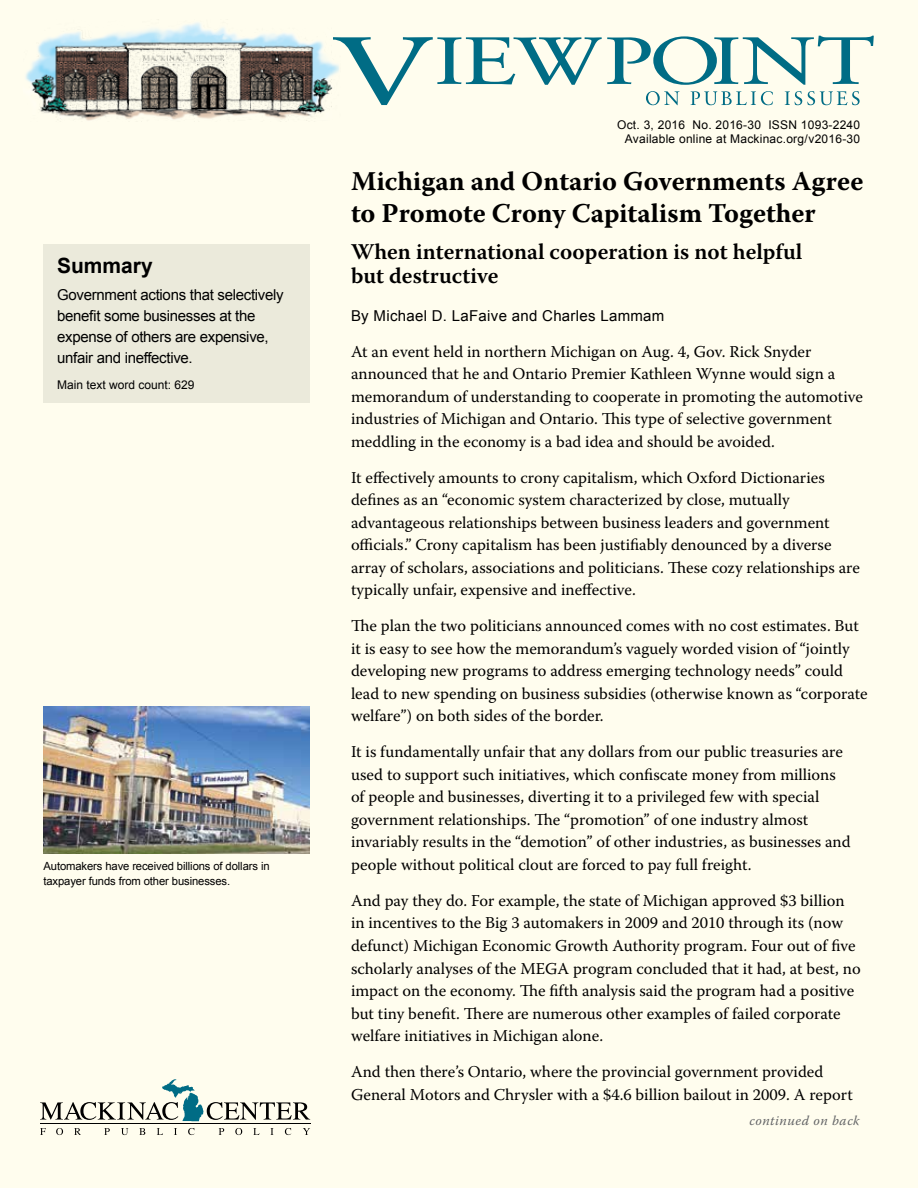
<style>
.page{position:relative;width:918px;height:1188px;background:#fffdee}
.page>*{position:absolute;margin:0;border:0;box-sizing:border-box;transform-origin:0 0}
.t1{font:700 27px/31.5px "Warnock Pro";color:#000}
.t2{font:600 22.5px/24px "Warnock Pro";color:#000}
.t3{font:700 21px "Arial";color:#000}
.t4{font:16.5px/22.5px "Warnock Pro";color:#000}
.t5{font:15px/21px "Arial";letter-spacing:-.02em;color:#000}
.t6{font:15px "Arial";letter-spacing:.02em;color:#000}
.t7{font:italic 13.5px "Warnock Pro";letter-spacing:.04em;color:#636466}
.t8{font:12px/14.4px "Arial";letter-spacing:.02em;color:#000;text-align:right}
.t9{font:12px "Arial";color:#000}
.t10{font:11.25px/15px "Arial";letter-spacing:-.01em;color:#000}
</style>
<div class="page">
<img style="left:25px;top:22px;width:308px;height:99px">
<svg style="left:333px;top:36px;width:541px;height:69px"></svg>
<svg style="left:40px;top:1128px;width:6px;height:7px"></svg>
<svg style="left:56px;top:1128px;width:7px;height:7px"></svg>
<svg style="left:74px;top:1128px;width:7px;height:7px"></svg>
<svg style="left:104px;top:1128px;width:6px;height:7px"></svg>
<svg style="left:121px;top:1128px;width:7px;height:7px"></svg>
<svg style="left:139px;top:1128px;width:6px;height:7px"></svg>
<svg style="left:157px;top:1128px;width:6px;height:7px"></svg>
<svg style="left:174px;top:1128px;width:3px;height:7px"></svg>
<svg style="left:188px;top:1128px;width:7px;height:7px"></svg>
<svg style="left:219px;top:1128px;width:5px;height:7px"></svg>
<svg style="left:235px;top:1128px;width:7px;height:7px"></svg>
<svg style="left:253px;top:1128px;width:7px;height:7px"></svg>
<svg style="left:270px;top:1128px;width:4px;height:7px"></svg>
<svg style="left:285px;top:1128px;width:6px;height:7px"></svg>
<svg style="left:303px;top:1128px;width:7px;height:7px"></svg>
<hr style="left:40px;top:1124px;width:270px;height:1px;background:#000">
<svg style="left:40px;top:1079px;width:270px;height:42px"></svg>
<div style="left:44px;top:244px;width:266px;height:158px;background:#ebeadb"></div>
<img style="left:44px;top:706px;width:266px;height:147px">
<p class="t3" style="left:57px;top:251px;width:97px">Summary</p>
<p class="t5" style="left:57px;top:285px;width:228px">Government actions that selectively benefit some businesses at the expense of others are expensive, unfair and ineffective.</p>
<p class="t9" style="left:57px;top:377px;width:139px">Main text word count: 629</p>
<p class="t10" style="left:44px;top:859px;width:228px">Automakers have received billions of dollars in taxpayer funds from other businesses.</p>
<p class="t8" style="left:617px;top:117px;width:245px">Oct. 3, 2016 No. 2016-30 ISSN 1093-2240<br>Available online at Mackinac.org/v2016-30</p>
<h1 class="t1" style="left:351px;top:165px;width:514px">Michigan and Ontario Governments Agree to Promote Crony Capitalism Together</h1>
<h2 class="t2" style="left:351px;top:240px;width:453px">When international cooperation is not helpful but destructive</h2>
<p class="t6" style="left:351px;top:306px;width:315px">By Michael D. LaFaive and Charles Lammam</p>
<p class="t4" style="left:351px;top:340px;width:514px">At an event held in northern Michigan on Aug. 4, Gov. Rick Snyder announced that he and Ontario Premier Kathleen Wynne would sign a memorandum of understanding to cooperate in promoting the automotive industries of Michigan and Ontario. This type of selective government meddling in the economy is a bad idea and should be avoided.</p>
<p class="t4" style="left:351px;top:466px;width:510px">It effectively amounts to crony capitalism, which Oxford Dictionaries defines as an “economic system characterized by close, mutually advantageous relationships between business leaders and government officials.” Crony capitalism has been justifiably denounced by a diverse array of scholars, associations and politicians. These cozy relationships are typically unfair, expensive and ineffective.</p>
<p class="t4" style="left:351px;top:614px;width:518px">The plan the two politicians announced comes with no cost estimates. But it is easy to see how the memorandum’s vaguely worded vision of “jointly developing new programs to address emerging technology needs” could lead to new spending on business subsidies (otherwise known as “corporate welfare”) on both sides of the border.</p>
<p class="t4" style="left:351px;top:741px;width:501px">It is fundamentally unfair that any dollars from our public treasuries are used to support such initiatives, which confiscate money from millions of people and businesses, diverting it to a privileged few with special government relationships. The “promotion” of one industry almost invariably results in the “demotion” of other industries, as businesses and people without political clout are forced to pay full freight.</p>
<p class="t4" style="left:351px;top:889px;width:511px">And pay they do. For example, the state of Michigan approved $3 billion in incentives to the Big 3 automakers in 2009 and 2010 through its (now defunct) Michigan Economic Growth Authority program. Four out of five scholarly analyses of the MEGA program concluded that it had, at best, no impact on the economy. The fifth analysis said the program had a positive but tiny benefit. There are numerous other examples of failed corporate welfare initiatives in Michigan alone.</p>
<p class="t4" style="left:351px;top:1060px;width:503px">And then there’s Ontario, where the provincial government provided<br>General Motors and Chrysler with a $4.6 billion bailout in 2009. A report</p>
<p class="t7" style="left:749px;top:1113px;width:112px">continued on back</p>
</div>
